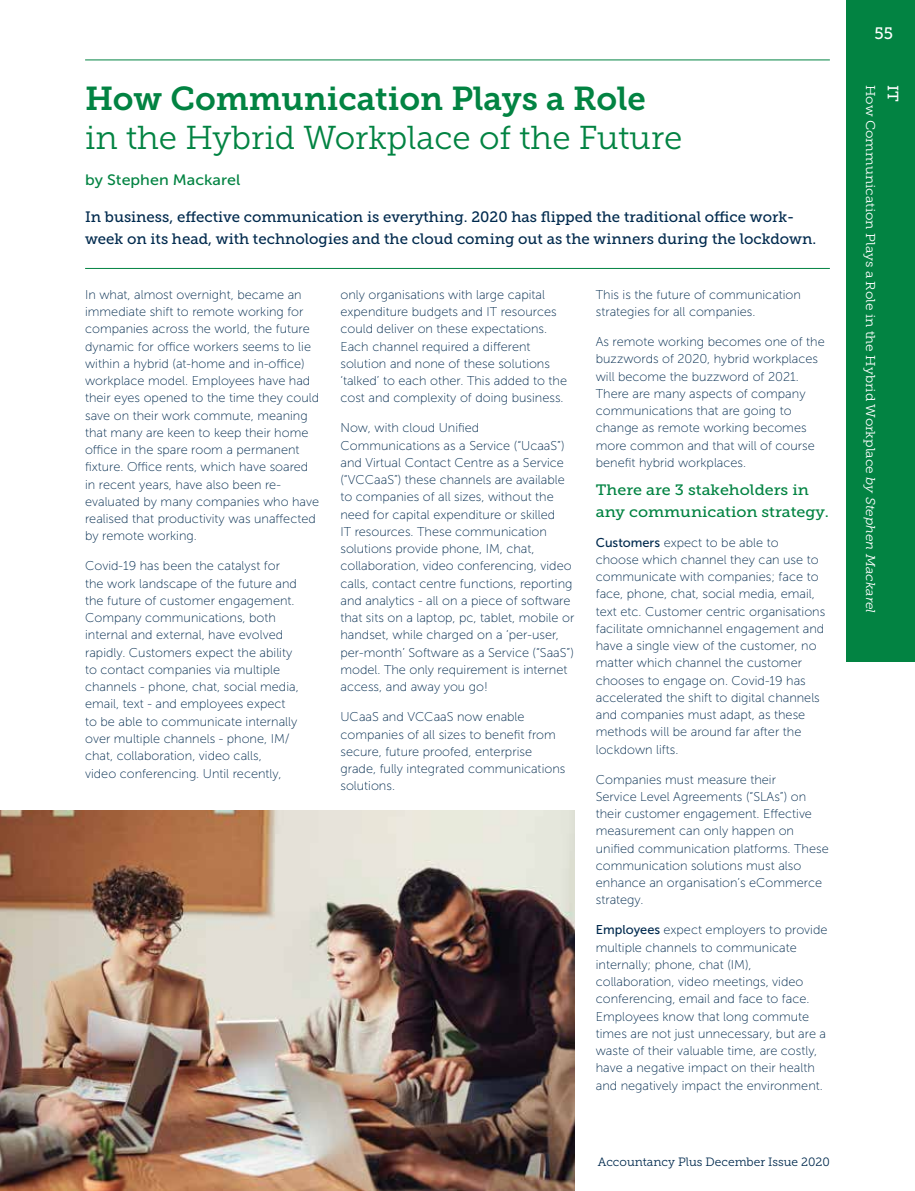
<style>
.page{position:relative;width:915px;height:1191px;background:#fff}
.page>*{position:absolute;margin:0;border:0;box-sizing:border-box;transform-origin:0 0}
.t1{font:33px "Museo Slab 300";color:#028342}
.t2{font:33px "Museo Slab 700";color:#028342}
.t3{font:16.5px "Museo Slab 500";color:#fff}
.t4{font:15px/22.5px "Museo Slab 500";color:#002a4e}
.t5{font:15px/21.6px "Museo Slab 500";color:#028342;scale:1.07 1}
.t6{font:15px "Museo Sans 500";color:#028342;scale:1.07 1}
.t7{font:15px "Museo Slab 500";color:#fff;scale:1.07 1}
.t8{font:12.75px/17.2px "Museo Sans 100";color:#002a4e}
.t9{font:12.75px "Museo Slab 300";color:#fff;scale:1.07 1}
.t10{font:12px "Museo Slab 300";color:#002a4e}
.s1{font-family:"Museo Sans 500"}
.s2{font-style:italic}
</style>
<div class="page">
<div style="left:846px;top:0;width:68px;height:661px;background:#028342"></div>
<hr style="left:85px;top:60px;width:744px;height:1px;background:#028342">
<hr style="left:85px;top:268px;width:744px;height:1px;background:#028342">
<img style="left:0;top:810px;width:574px;height:381px">
<h1 class="t2" style="left:85px;top:80px;width:562px">How Communication Plays a Role</h1>
<h1 class="t1" style="left:85px;top:119px;width:598px">in the Hybrid Workplace of the Future</h1>
<p class="t6" style="left:85px;top:172px;width:146px">by Stephen Mackarel</p>
<p class="t4" style="left:85px;top:205px;width:732px">In business, effective communication is everything. 2020 has flipped the traditional office work&shy;week on its head, with technologies and the cloud coming out as the winners during the lockdown.</p>
<p class="t8" style="left:85px;top:286px;width:235px">In what, almost overnight, became an immediate shift to remote working for companies across the world, the future dynamic for office workers seems to lie within a hybrid (at-home and in-office) workplace model. Employees have had their eyes opened to the time they could save on their work commute, meaning that many are keen to keep their home office in the spare room a permanent fixture. Office rents, which have soared in recent years, have also been re&shy;evaluated by many companies who have realised that productivity was unaffected by remote working.</p>
<p class="t8" style="left:85px;top:557px;width:215px">Covid-19 has been the catalyst for the work landscape of the future and the future of customer engagement.<br>Company communications, both internal and external, have evolved rapidly. Customers expect the ability to contact companies via multiple channels - phone, chat, social media, email, text - and employees expect to be able to communicate internally over multiple channels - phone, IM/ chat, collaboration, video calls,<br>video conferencing. Until recently,</p>
<p class="t8" style="left:340px;top:286px;width:228px">only organisations with large capital expenditure budgets and IT resources could deliver on these expectations.<br>Each channel required a different solution and none of these solutions ‘talked’ to each other. This added to the cost and complexity of doing business.</p>
<p class="t8" style="left:340px;top:419px;width:235px">Now, with cloud Unified Communications as a Service (“UcaaS”) and Virtual Contact Centre as a Service (“VCCaaS”) these channels are available to companies of all sizes, without the need for capital expenditure or skilled<br>IT resources. These communication solutions provide phone, IM, chat, collaboration, video conferencing, video calls, contact centre functions, reporting and analytics - all on a piece of software that sits on a laptop, pc, tablet, mobile or handset, while charged on a ‘per-user, per-month’ Software as a Service (“SaaS”) model. The only requirement is internet access, and away you go!</p>
<p class="t8" style="left:340px;top:708px;width:226px">UCaaS and VCCaaS now enable companies of all sizes to benefit from secure, future proofed, enterprise grade, fully integrated communications solutions.</p>
<p class="t8" style="left:595px;top:286px;width:207px">This is the future of communication strategies for all companies.</p>
<p class="t8" style="left:595px;top:333px;width:230px">As remote working becomes one of the buzzwords of 2020, hybrid workplaces will become the buzzword of 2021.<br>There are many aspects of company communications that are going to change as remote working becomes more common and that will of course benefit hybrid workplaces.</p>
<p class="t5" style="left:595px;top:479px;width:219px">There are 3 stakeholders in any communication strategy.</p>
<p class="t8" style="left:595px;top:533px;width:231px"><span class="s1">Customers</span> expect to be able to<br>choose which channel they can use to communicate with companies; face to face, phone, chat, social media, email, text etc. Customer centric organisations facilitate omnichannel engagement and have a single view of the customer, no matter which channel the customer chooses to engage on. Covid-19 has accelerated the shift to digital channels and companies must adapt, as these methods will be around far after the lockdown lifts.</p>
<p class="t8" style="left:595px;top:770px;width:234px">Companies must measure their<br>Service Level Agreements (“SLAs”) on their customer engagement. Effective measurement can only happen on unified communication platforms. These communication solutions must also enhance an organisation’s eCommerce strategy.</p>
<p class="t8" style="left:595px;top:921px;width:233px"><span class="s1">Employees</span> expect employers to provide multiple channels to communicate internally; phone, chat (IM), collaboration, video meetings, video conferencing, email and face to face.<br>Employees know that long commute times are not just unnecessary, but are a waste of their valuable time, are costly, have a negative impact on their health and negatively impact the environment.</p>
<p class="t10" style="left:597px;top:1155px;width:233px">Accountancy Plus December Issue 2020</p>
<p class="t3" style="left:874px;top:24px;width:20px">55</p>
<p class="t9" style="left:877px;top:85px;width:495px;rotate:90deg">How Communication Plays a Role in the Hybrid Workplace <span class="s2">by Stephen Mackarel</span></p>
<p class="t7" style="left:901px;top:85px;width:17px;rotate:90deg">IT</p>
</div>
